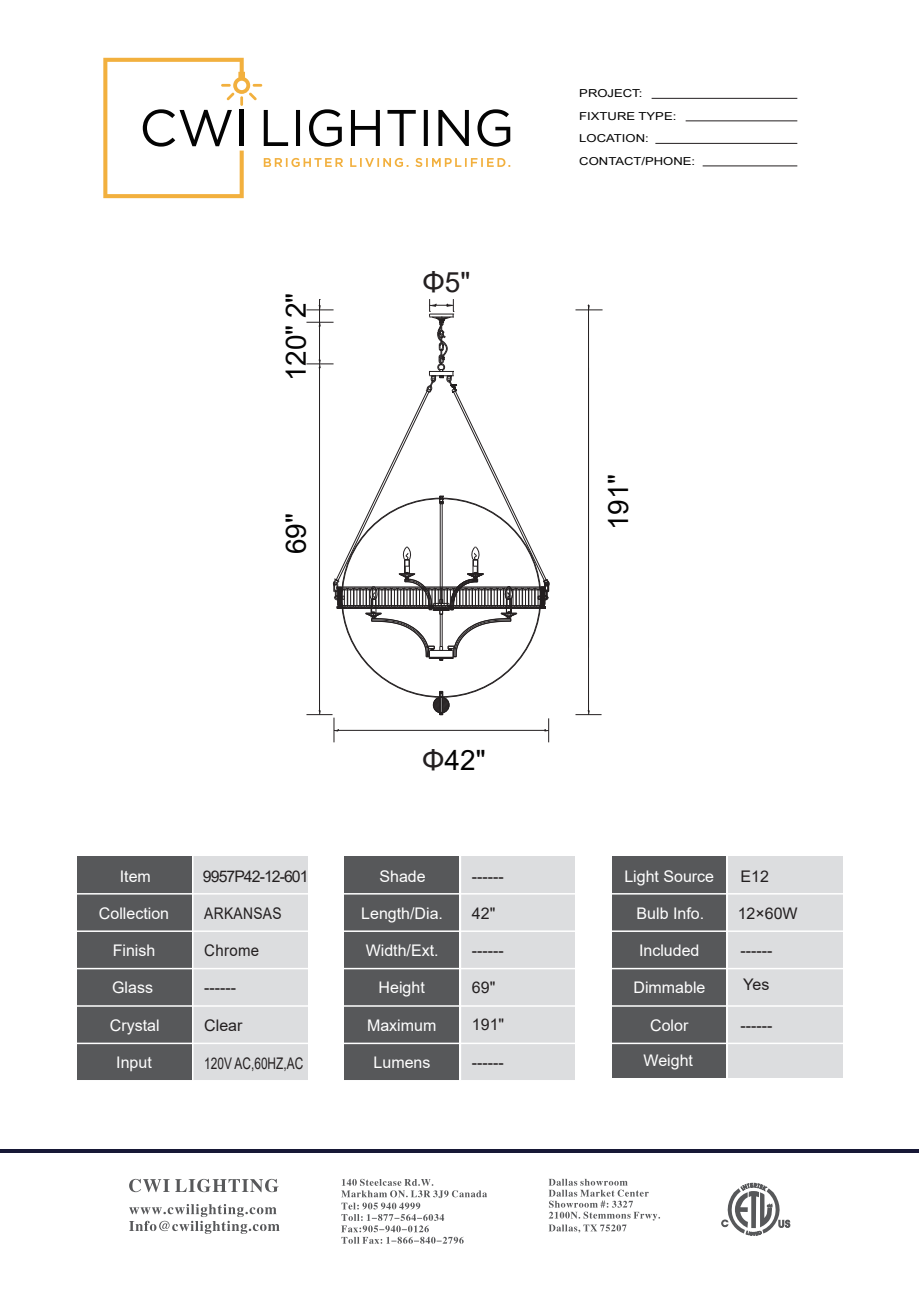
<style>
.page{position:relative;width:919px;height:1289px;background:#fff}
.page>*{position:absolute;margin:0;border:0;box-sizing:border-box;transform-origin:0 0}
.t1{font:27.9px "Arial";color:#030303}
.t2{font:27.9px "Arial";color:#231f20}
.t3{font:16.05px "Arial";color:#fff}
.t4{font:16.05px "Arial";color:#231f20}
.t5{font:16.05px "Arial";color:#231f20;scale:.74 1}
.t6{font:16.05px "Arial";letter-spacing:-.06em;color:#231f20}
.t7{font:16.05px "Arial";letter-spacing:.02em;color:#231f20;scale:.87 1}
.t8{font:16.05px "Arial";color:#231f20;scale:.94 1}
.t9{font:10.95px/22.4px "Arial";color:#030303;scale:1.19 1}
.s1{color:#231f20}
</style>
<div class="page">
<hr style="left:0;top:1149px;width:918px;height:4px;background:#171836">
<div style="left:611px;top:856px;width:115px;height:221px;background:#57585a"></div>
<div style="left:77px;top:856px;width:114px;height:224px;background:#57585a"></div>
<div style="left:344px;top:856px;width:115px;height:224px;background:#57585a"></div>
<div style="left:728px;top:856px;width:114px;height:221px;background:#dcdddf"></div>
<div style="left:193px;top:856px;width:115px;height:224px;background:#dcdddf"></div>
<div style="left:460px;top:856px;width:115px;height:224px;background:#dcdddf"></div>
<hr style="left:76px;top:893px;width:767px;height:1px;background:#fff">
<hr style="left:76px;top:930px;width:767px;height:1px;background:#fff">
<hr style="left:76px;top:967px;width:767px;height:2px;background:#fff">
<hr style="left:76px;top:1005px;width:767px;height:1px;background:#fff">
<hr style="left:76px;top:1042px;width:767px;height:2px;background:#fff">
<hr style="left:76px;top:1079px;width:767px;height:2px;background:#fff">
<hr style="left:459px;top:840px;width:2px;height:240px;background:#fff">
<svg style="left:721px;top:1182px;width:69px;height:53px"></svg>
<svg style="left:341px;top:1178px;width:146px;height:65px"></svg>
<svg style="left:548px;top:1178px;width:112px;height:54px"></svg>
<svg style="left:129px;top:1178px;width:149px;height:14px"></svg>
<svg style="left:129px;top:1204px;width:150px;height:29px"></svg>
<hr style="left:338px;top:730px;width:206px;height:1px;background:#231f20">
<svg style="left:544px;top:718px;width:5px;height:24px"></svg>
<hr style="left:319px;top:368px;width:1px;height:342px;background:#231f20">
<svg style="left:306px;top:710px;width:32px;height:32px"></svg>
<svg style="left:432px;top:690px;width:18px;height:25px"></svg>
<svg style="left:575px;top:305px;width:27px;height:5px"></svg>
<hr style="left:588px;top:368px;width:1px;height:342px;background:#231f20">
<hr style="left:588px;top:304px;width:1px;height:343px;background:#231f20">
<svg style="left:575px;top:710px;width:26px;height:5px"></svg>
<svg style="left:306px;top:299px;width:243px;height:381px"></svg>
<hr style="left:651px;top:98px;width:146px;height:1px;background:#231f20">
<hr style="left:685px;top:120px;width:112px;height:1px;background:#231f20">
<hr style="left:655px;top:143px;width:142px;height:1px;background:#231f20">
<hr style="left:702px;top:165px;width:95px;height:1px;background:#231f20">
<svg style="left:103px;top:58px;width:407px;height:140px"></svg>
<h1 class="t1" style="left:277px;top:381px;width:90px;rotate:-90deg">120" 2"</h1>
<h1 class="t1" style="left:277px;top:554px;width:43px;rotate:-90deg">69"</h1>
<h1 class="t2" style="left:422px;top:263px;width:49px">Φ5"</h1>
<p class="t9" style="left:579px;top:82px;width:99px">PROJECT:<br>FIXTURE TYPE:<br>LOCATION:<br>CONTACT/PHONE:</p>
<h1 class="t1" style="left:599px;top:530px;width:58px;rotate:-90deg">191"</h1>
<p class="t3" style="left:120px;top:865px;width:33px">Item</p>
<p class="t3" style="left:99px;top:902px;width:72px">Collection</p>
<p class="t3" style="left:113px;top:939px;width:44px">Finish</p>
<p class="t3" style="left:112px;top:976px;width:42px">Glass</p>
<p class="t3" style="left:110px;top:1013px;width:51px">Crystal</p>
<p class="t3" style="left:116px;top:1050px;width:37px">Input</p>
<p class="t6" style="left:203px;top:865px;width:107px">9957P42-12-601</p>
<p class="t7" style="left:204px;top:902px;width:90px">ARKANSAS</p>
<p class="t8" style="left:204px;top:939px;width:60px">Chrome</p>
<p class="t4" style="left:204px;top:976px;width:33px">------</p>
<p class="t4" style="left:204px;top:1013px;width:40px">Clear</p>
<p class="t5" style="left:204px;top:1052px;width:135px">120V AC,60HZ,AC</p>
<h1 class="t1" style="left:422px;top:740px;width:65px"><span class="s1">Φ</span>42"</h1>
<p class="t3" style="left:379px;top:865px;width:48px">Shade</p>
<p class="t3" style="left:361px;top:902px;width:83px">Length/Dia.</p>
<p class="t3" style="left:366px;top:939px;width:74px">Width/Ext.</p>
<p class="t3" style="left:378px;top:976px;width:48px">Height</p>
<p class="t3" style="left:367px;top:1013px;width:71px">Maximum</p>
<p class="t3" style="left:373px;top:1050px;width:58px">Lumens</p>
<p class="t4" style="left:472px;top:865px;width:33px">------</p>
<p class="t4" style="left:472px;top:902px;width:25px">42"</p>
<p class="t4" style="left:472px;top:939px;width:33px">------</p>
<p class="t4" style="left:472px;top:976px;width:25px">69"</p>
<p class="t4" style="left:472px;top:1013px;width:34px">191"</p>
<p class="t4" style="left:472px;top:1050px;width:33px">------</p>
<p class="t3" style="left:624px;top:865px;width:91px">Light Source</p>
<p class="t3" style="left:636px;top:902px;width:69px">Bulb Info.</p>
<p class="t3" style="left:639px;top:939px;width:62px">Included</p>
<p class="t3" style="left:633px;top:976px;width:73px">Dimmable</p>
<p class="t3" style="left:650px;top:1013px;width:40px">Color</p>
<p class="t3" style="left:643px;top:1049px;width:51px">Weight</p>
<p class="t4" style="left:740px;top:865px;width:30px">E12</p>
<p class="t4" style="left:737px;top:902px;width:61px">12×60W</p>
<p class="t4" style="left:740px;top:939px;width:33px">------</p>
<p class="t4" style="left:743px;top:973px;width:28px">Yes</p>
<p class="t4" style="left:740px;top:1013px;width:33px">------</p>
</div>
